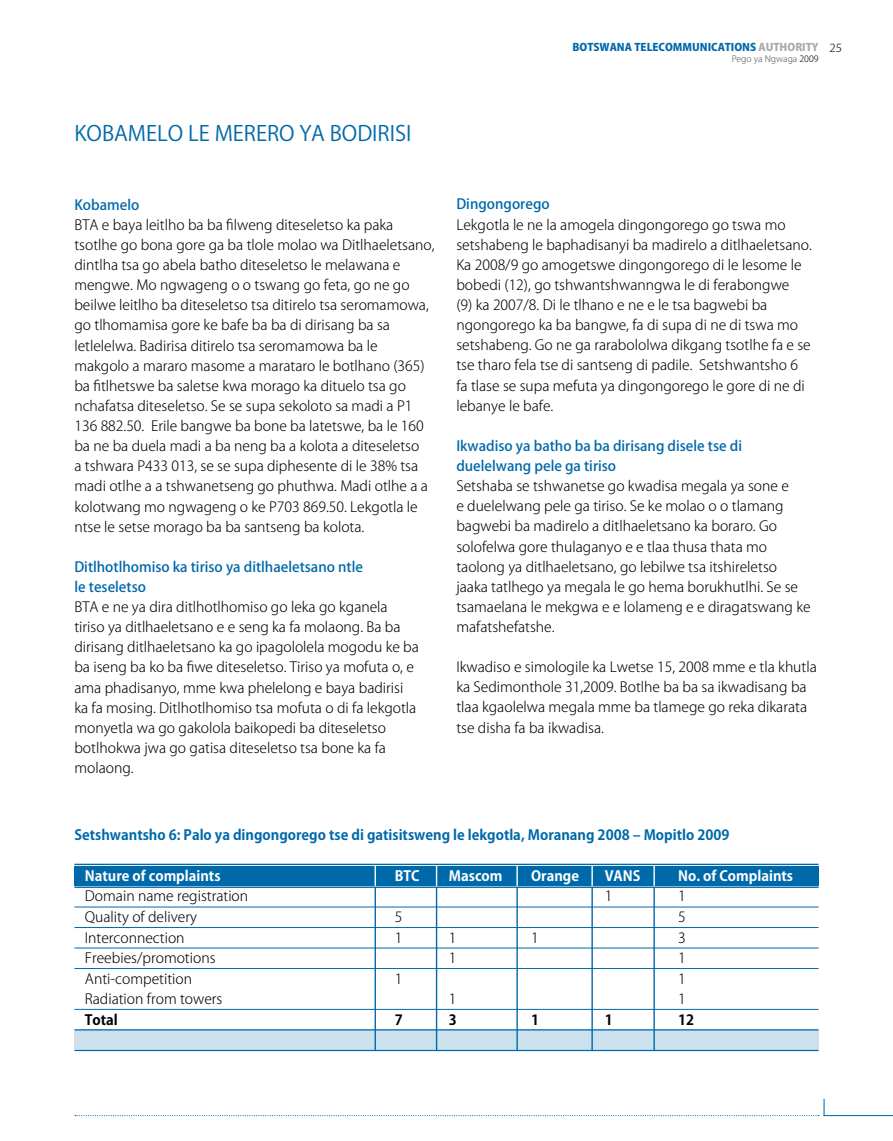
<style>
.page{position:relative;width:893px;height:1141px;background:#fff}
.page>*{position:absolute;margin:0;border:0;box-sizing:border-box;transform-origin:0 0}
.t1{font:21px "Koz Go Pro";color:#0069aa}
.t2{font:300 14px/20.1px "Koz Go Pro";color:#000}
.t3{font:500 14px/20.1px "Koz Go Pro";color:#0069aa}
.t4{font:700 14px "Koz Go Pro";color:#0069aa}
.t5{font:700 14px "Koz Go Pro";color:#fff}
.t6{font:700 14px "Koz Go Pro";color:#000}
.t7{font:300 11.03px "Koz Go Pro";color:#000;scale:1.05 1}
.t8{font:800 10.5px "Koz Go Pro";color:#0069aa;scale:1.05 1}
.t9{font:300 8.75px "Koz Go Pro";color:#58595b}
.s1{color:#a7a9ac}
.s2{color:#000}
</style>
<div class="page">
<div style="left:74px;top:1031px;width:745px;height:18px;background:#cce1ee"></div>
<div style="left:74px;top:866px;width:745px;height:19px;background:#0069aa"></div>
<hr style="left:74px;top:886px;width:745px;height:2px;background:#0069aa">
<hr style="left:375px;top:887px;width:1px;height:163px;background:#0069aa">
<hr style="left:436px;top:887px;width:1px;height:163px;background:#0069aa">
<hr style="left:516px;top:887px;width:2px;height:163px;background:#0069aa">
<hr style="left:591px;top:887px;width:2px;height:163px;background:#0069aa">
<hr style="left:653px;top:887px;width:2px;height:163px;background:#0069aa">
<svg style="left:375px;top:866px;width:1px;height:20px"></svg>
<svg style="left:436px;top:866px;width:1px;height:20px"></svg>
<hr style="left:516px;top:866px;width:2px;height:20px;background:#fff">
<hr style="left:591px;top:866px;width:2px;height:20px;background:#fff">
<hr style="left:653px;top:866px;width:2px;height:20px;background:#fff">
<hr style="left:74px;top:968px;width:745px;height:1px;background:#0069aa">
<hr style="left:74px;top:927px;width:745px;height:1px;background:#0069aa">
<hr style="left:74px;top:1029px;width:745px;height:2px;background:#0069aa">
<hr style="left:74px;top:907px;width:745px;height:1px;background:#0069aa">
<hr style="left:74px;top:1009px;width:745px;height:1px;background:#0069aa">
<hr style="left:74px;top:948px;width:745px;height:1px;background:#0069aa">
<hr style="left:74px;top:1050px;width:745px;height:1px;background:#0069aa">
<hr style="left:74px;top:864px;width:745px;height:1px;background:#0069aa">
<hr style="left:823px;top:1115px;width:70px;height:1px;background:#0069aa">
<svg style="left:75px;top:1099px;width:750px;height:17px"></svg>
<p class="t8" style="left:572px;top:41px;width:236px">BOTSWANA TELECOMMUNICATIONS <span class="s1">AUTHORITY</span></p>
<p class="t9" style="left:732px;top:53px;width:88px">Pego ya Ngwaga <span class="s2">2009</span></p>
<p class="t7" style="left:830px;top:41px;width:14px">25</p>
<h1 class="t1" style="left:74px;top:120px;width:339px">KOBAMELO LE MERERO YA BODIRISI</h1>
<p class="t3" style="left:74px;top:195px;width:66px">Kobamelo</p>
<p class="t2" style="left:74px;top:215px;width:362px">BTA e baya leitlho ba ba filweng diteseletso ka paka tsotlhe go bona gore ga ba tlole molao wa Ditlhaeletsano, dintlha tsa go abela batho diteseletso le melawana e mengwe. Mo ngwageng o o tswang go feta, go ne go beilwe leitlho ba diteseletso tsa ditirelo tsa seromamowa, go tlhomamisa gore ke bafe ba ba di dirisang ba sa letlelelwa. Badirisa ditirelo tsa seromamowa ba le makgolo a mararo masome a marataro le botlhano (365) ba fitlhetswe ba saletse kwa morago ka dituelo tsa go nchafatsa diteseletso. Se se supa sekoloto sa madi a P1<br>136 882.50. Erile bangwe ba bone ba latetswe, ba le 160 ba ne ba duela madi a ba neng ba a kolota a diteseletso<br>a tshwara P433 013, se se supa diphesente di le 38% tsa madi otlhe a a tshwanetseng go phuthwa. Madi otlhe a a kolotwang mo ngwageng o ke P703 869.50. Lekgotla le ntse le setse morago ba ba santseng ba kolota.</p>
<p class="t3" style="left:74px;top:557px;width:290px">Ditlhotlhomiso ka tiriso ya ditlhaeletsano ntle le teseletso</p>
<p class="t2" style="left:74px;top:597px;width:346px">BTA e ne ya dira ditlhotlhomiso go leka go kganela tiriso ya ditlhaeletsano e e seng ka fa molaong. Ba ba dirisang ditlhaeletsano ka go ipagololela mogodu ke ba ba iseng ba ko ba fiwe diteseletso. Tiriso ya mofuta o, e ama phadisanyo, mme kwa phelelong e baya badirisi ka fa mosing. Ditlhotlhomiso tsa mofuta o di fa lekgotla monyetla wa go gakolola baikopedi ba diteseletso botlhokwa jwa go gatisa diteseletso tsa bone ka fa molaong.</p>
<p class="t3" style="left:456px;top:195px;width:95px">Dingongorego</p>
<p class="t2" style="left:456px;top:215px;width:357px">Lekgotla le ne la amogela dingongorego go tswa mo setshabeng le baphadisanyi ba madirelo a ditlhaeletsano.<br>Ka 2008/9 go amogetswe dingongorego di le lesome le bobedi (12), go tshwantshwanngwa le di ferabongwe<br>(9) ka 2007/8. Di le tlhano e ne e le tsa bagwebi ba ngongorego ka ba bangwe, fa di supa di ne di tswa mo setshabeng. Go ne ga rarabololwa dikgang tsotlhe fa e se tse tharo fela tse di santseng di padile. Setshwantsho 6 fa tlase se supa mefuta ya dingongorego le gore di ne di lebanye le bafe.</p>
<p class="t3" style="left:456px;top:436px;width:287px">Ikwadiso ya batho ba ba dirisang disele tse di duelelwang pele ga tiriso</p>
<p class="t2" style="left:456px;top:476px;width:356px">Setshaba se tshwanetse go kwadisa megala ya sone e<br>e duelelwang pele ga tiriso. Se ke molao o o tlamang bagwebi ba madirelo a ditlhaeletsano ka boraro. Go solofelwa gore thulaganyo e e tlaa thusa thata mo taolong ya ditlhaeletsano, go lebilwe tsa itshireletso jaaka tatlhego ya megala le go hema borukhutlhi. Se se tsamaelana le mekgwa e e lolameng e e diragatswang ke mafatshefatshe.</p>
<p class="t2" style="left:456px;top:657px;width:362px">Ikwadiso e simologile ka Lwetse 15, 2008 mme e tla khutla ka Sedimonthole 31,2009. Botlhe ba ba sa ikwadisang ba tlaa kgaolelwa megala mme ba tlamege go reka dikarata tse disha fa ba ikwadisa.</p>
<p class="t4" style="left:74px;top:826px;width:657px">Setshwantsho 6: Palo ya dingongorego tse di gatisitsweng le lekgotla, Moranang 2008 – Mopitlo 2009</p>
<p class="t5" style="left:85px;top:867px;width:137px">Nature of complaints</p>
<p class="t5" style="left:395px;top:867px;width:26px">BTC</p>
<p class="t5" style="left:449px;top:867px;width:55px">Mascom</p>
<p class="t5" style="left:531px;top:867px;width:49px">Orange</p>
<p class="t5" style="left:605px;top:867px;width:37px">VANS</p>
<p class="t5" style="left:678px;top:867px;width:116px">No. of Complaints</p>
<p class="t2" style="left:85px;top:886px;width:165px">Domain name registration</p>
<p class="t2" style="left:605px;top:886px;width:9px">1</p>
<p class="t2" style="left:678px;top:886px;width:9px">1</p>
<p class="t2" style="left:85px;top:907px;width:114px">Quality of delivery</p>
<p class="t2" style="left:395px;top:907px;width:9px">5</p>
<p class="t2" style="left:678px;top:907px;width:9px">5</p>
<p class="t2" style="left:85px;top:927px;width:101px">Interconnection</p>
<p class="t2" style="left:395px;top:927px;width:9px">1</p>
<p class="t2" style="left:449px;top:927px;width:9px">1</p>
<p class="t2" style="left:531px;top:927px;width:9px">1</p>
<p class="t2" style="left:678px;top:927px;width:9px">3</p>
<p class="t2" style="left:85px;top:948px;width:132px">Freebies/promotions</p>
<p class="t2" style="left:449px;top:948px;width:9px">1</p>
<p class="t2" style="left:678px;top:948px;width:9px">1</p>
<p class="t2" style="left:85px;top:969px;width:109px">Anti-competition</p>
<p class="t2" style="left:395px;top:969px;width:9px">1</p>
<p class="t2" style="left:678px;top:969px;width:9px">1</p>
<p class="t2" style="left:85px;top:989px;width:139px">Radiation from towers</p>
<p class="t2" style="left:449px;top:989px;width:9px">1</p>
<p class="t2" style="left:678px;top:989px;width:9px">1</p>
<p class="t6" style="left:85px;top:1011px;width:34px">Total</p>
<p class="t6" style="left:395px;top:1011px;width:10px">7</p>
<p class="t6" style="left:449px;top:1011px;width:10px">3</p>
<p class="t6" style="left:531px;top:1011px;width:10px">1</p>
<p class="t6" style="left:605px;top:1011px;width:10px">1</p>
<p class="t6" style="left:678px;top:1011px;width:18px">12</p>
</div>
